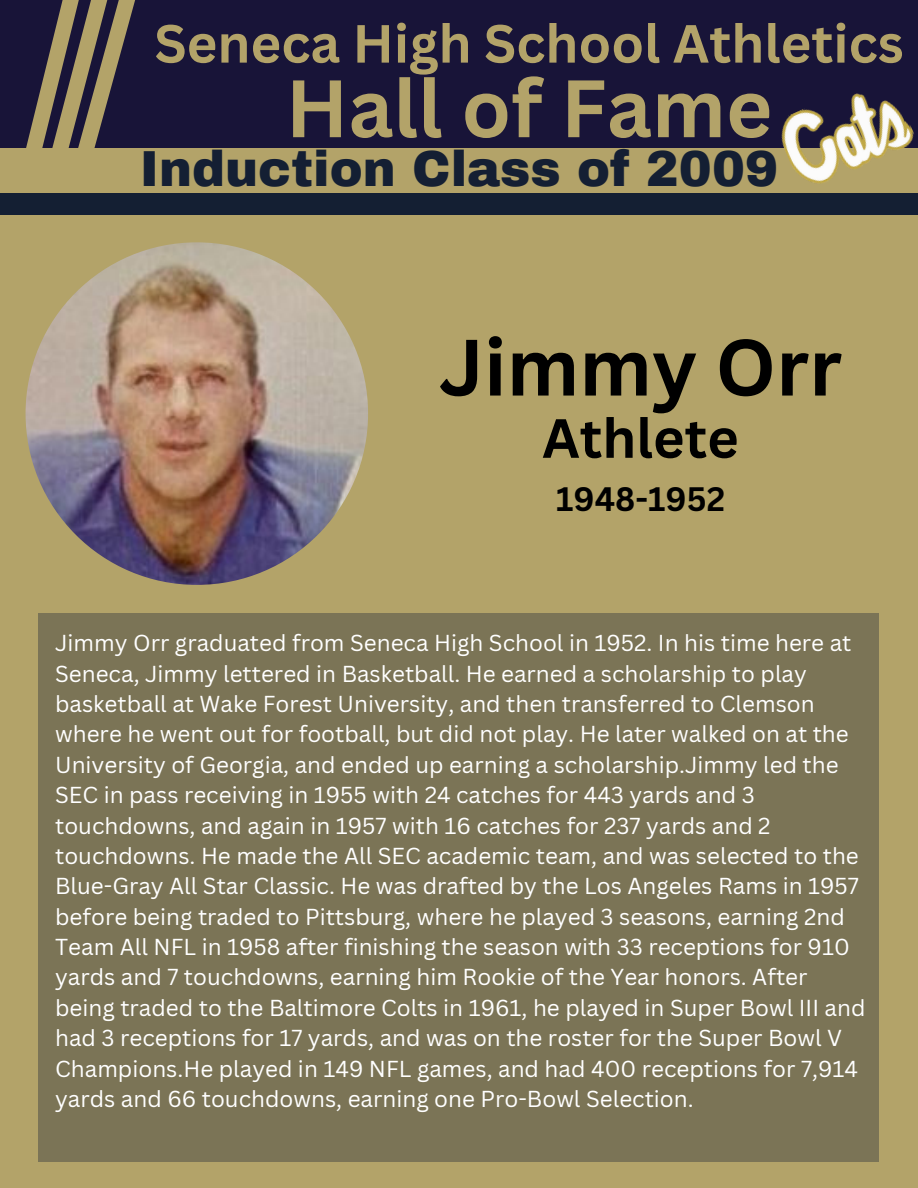
<style>
.page{position:relative;width:918px;height:1188px;background:#fff}
.page>*{position:absolute;margin:0;border:0;box-sizing:border-box;transform-origin:0 0}
.t1{font:700 79.5px "Canva Sans";color:#b3a369}
.t2{font:700 78px "Canva Sans";color:#000}
.t3{font:700 54px "Canva Sans";color:#000}
.t4{font:700 52.5px "Canva Sans";color:#b3a369}
.t5{font:900 49.5px "Archivo";color:#141f33}
.t6{font:700 33px "Canva Sans";color:#000}
.t7{font:22.5px/30.3px "Canva Sans";color:#fff}
</style>
<div class="page">
<div style="left:0;top:0;width:918px;height:148px;background:#181438"></div>
<svg style="left:26px;top:0;width:109px;height:148px"></svg>
<div style="left:0;top:148px;width:918px;height:45px;background:#b3a369"></div>
<img style="left:781px;top:93px;width:133px;height:91px">
<div style="left:0;top:193px;width:918px;height:995px;background:#b3a369"></div>
<div style="left:0;top:193px;width:918px;height:21px;background:#141f33"></div>
<img style="left:26px;top:242px;width:342px;height:343px;border-radius:50%">
<div style="left:39px;top:613px;width:840px;height:548px;background:#7b7456"></div>
<p class="t4" style="left:154px;top:7px;width:751px">Seneca High School Athletics</p>
<p class="t1" style="left:286px;top:52px;width:488px">Hall of Fame</p>
<p class="t5" style="left:140px;top:143px;width:640px">Induction Class of 2009</p>
<p class="t2" style="left:439px;top:312px;width:404px">Jimmy Orr</p>
<p class="t3" style="left:542px;top:400px;width:198px">Athlete</p>
<p class="t6" style="left:556px;top:475px;width:171px">1948-1952</p>
<p class="t7" style="left:55px;top:627px;width:812px">Jimmy Orr graduated from Seneca High School in 1952. In his time here at Seneca, Jimmy lettered in Basketball. He earned a scholarship to play basketball at Wake Forest University, and then transferred to Clemson where he went out for football, but did not play. He later walked on at the University of Georgia, and ended up earning a scholarship.Jimmy led the SEC in pass receiving in 1955 with 24 catches for 443 yards and 3 touchdowns, and again in 1957 with 16 catches for 237 yards and 2 touchdowns. He made the All SEC academic team, and was selected to the Blue-Gray All Star Classic. He was drafted by the Los Angeles Rams in 1957 before being traded to Pittsburg, where he played 3 seasons, earning 2nd Team All NFL in 1958 after finishing the season with 33 receptions for 910 yards and 7 touchdowns, earning him Rookie of the Year honors. After being traded to the Baltimore Colts in 1961, he played in Super Bowl III and had 3 receptions for 17 yards, and was on the roster for the Super Bowl V Champions.He played in 149 NFL games, and had 400 receptions for 7,914 yards and 66 touchdowns, earning one Pro-Bowl Selection.</p>
</div>
